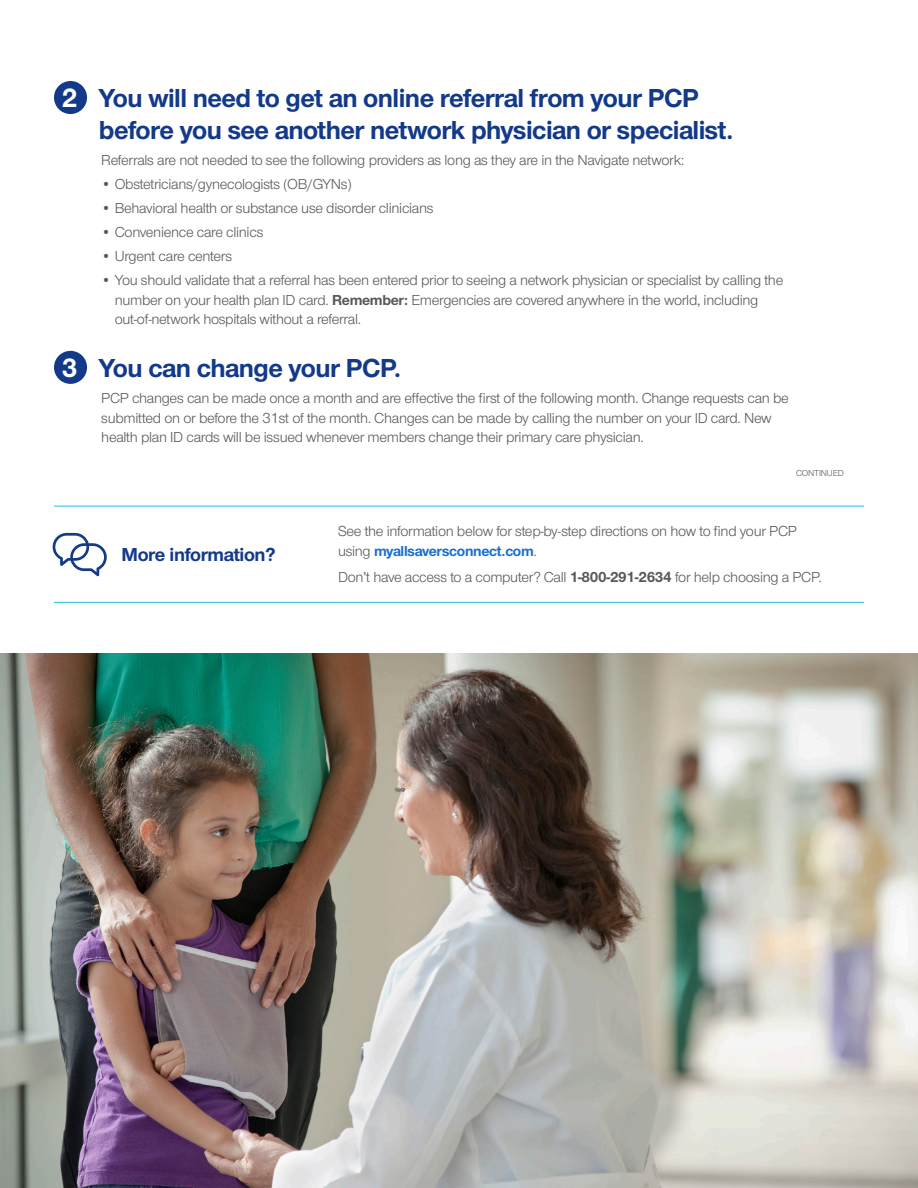
<style>
.page{position:relative;width:918px;height:1188px;background:#fff}
.page>*{position:absolute;margin:0;border:0;box-sizing:border-box;transform-origin:0 0}
.t1{font:700 27px/31.5px "UHC Sans";letter-spacing:-.02em;color:#133a88}
.t2{font:700 19.5px "UHC Sans";letter-spacing:-.02em;color:#133a88}
.t3{font:15px/19.5px "UHC Sans";letter-spacing:-.02em;color:#57585a}
.t4{font:9px "UHC Sans";letter-spacing:-.02em;color:#57585a}
.s1{font-size:27.6px;color:#fff}
.s2{font-weight:700}
.s3{font-weight:700;color:#196ecf}
</style>
<div class="page">
<div style="left:54px;top:81px;width:33px;height:33px;background:#133a88;border-radius:50%"></div>
<div style="left:54px;top:351px;width:33px;height:33px;background:#133a88;border-radius:50%"></div>
<img style="left:0;top:653px;width:918px;height:535px">
<hr style="left:54px;top:506px;width:54px;height:1px;background:#22bfdc">
<hr style="left:108px;top:506px;width:230px;height:1px;background:#22bfdc">
<hr style="left:338px;top:506px;width:526px;height:1px;background:#22bfdc">
<hr style="left:54px;top:602px;width:54px;height:1px;background:#22bfdc">
<hr style="left:108px;top:602px;width:230px;height:1px;background:#22bfdc">
<hr style="left:338px;top:602px;width:526px;height:1px;background:#22bfdc">
<svg style="left:53px;top:533px;width:54px;height:43px"></svg>
<h1 class="t1" style="left:99px;top:82px;width:636px;text-indent:-37px"><span class="s1">2</span> You will need to get an online referral from your PCP before you see another network physician or specialist.</h1>
<p class="t3" style="left:101px;top:150px;width:585px">Referrals are not needed to see the following providers as long as they are in the Navigate network:</p>
<p class="t3" style="left:101px;top:174px;width:252px">• Obstetricians/gynecologists (OB/GYNs)</p>
<p class="t3" style="left:101px;top:198px;width:334px">• Behavioral health or substance use disorder clinicians</p>
<p class="t3" style="left:101px;top:222px;width:164px">• Convenience care clinics</p>
<p class="t3" style="left:101px;top:246px;width:133px">• Urgent care centers</p>
<p class="t3" style="left:115px;top:270px;width:670px;text-indent:-14px">• You should validate that a referral has been entered prior to seeing a network physician or specialist by calling the number on your health plan ID card. <span class="s2">Remember:</span> Emergencies are covered anywhere in the world, including out-of-network hospitals without a referral.</p>
<h1 class="t1" style="left:62px;top:352px;width:341px"><span class="s1">3</span> You can change your PCP.</h1>
<p class="t3" style="left:101px;top:388px;width:689px">PCP changes can be made once a month and are effective the first of the following month. Change requests can be submitted on or before the 31st of the month. Changes can be made by calling the number on your ID card. New health plan ID cards will be issued whenever members change their primary care physician.</p>
<p class="t4" style="left:796px;top:467px;width:49px">CONTINUED</p>
<h2 class="t2" style="left:122px;top:541px;width:156px">More information?</h2>
<p class="t3" style="left:338px;top:521px;width:460px">See the information below for step-by-step directions on how to find your PCP using <span class="s3">myallsaversconnect.com</span>.</p>
<p class="t3" style="left:338px;top:567px;width:485px">Don’t have access to a computer? Call <span class="s2">1-800-291-2634</span> for help choosing a PCP.</p>
</div>
